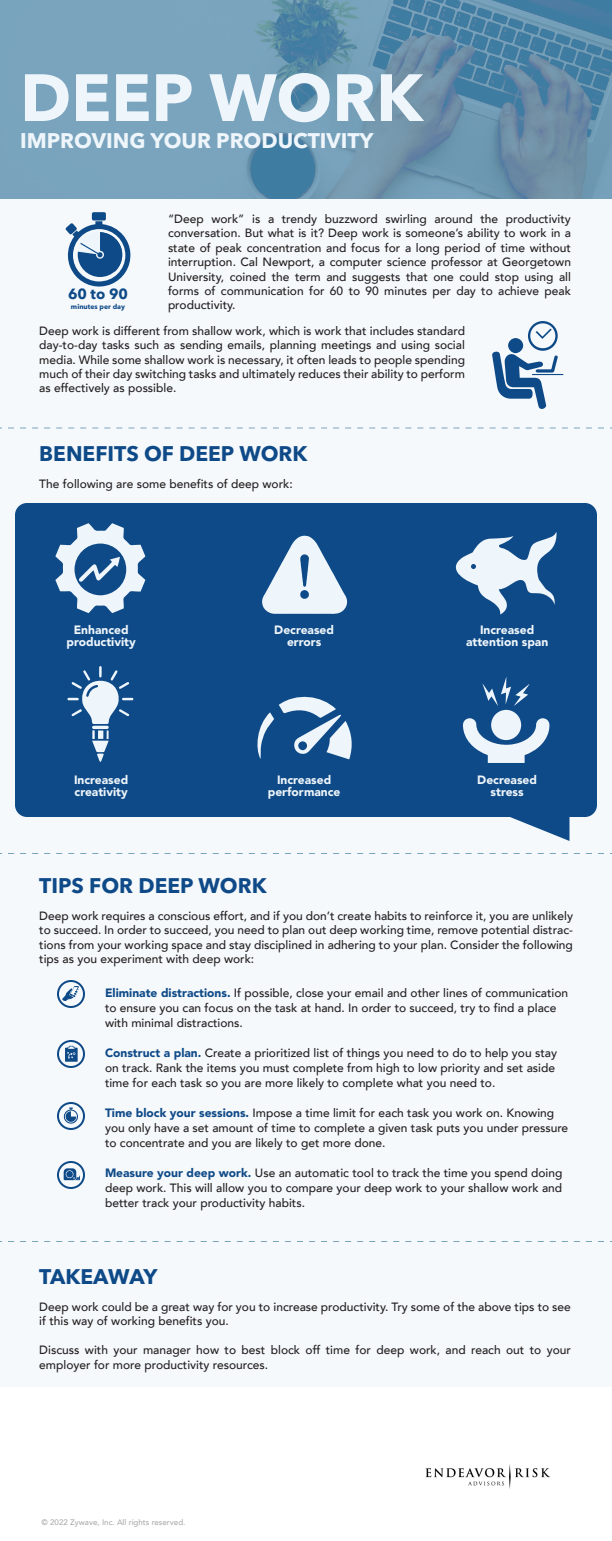
<style>
.page{position:relative;width:612px;height:1541px;background:#fff}
.page>*{position:absolute;margin:0;border:0;box-sizing:border-box;transform-origin:0 0}
.t1{font:700 66px "Avenir Next LT Pro";color:#eef6fb}
.t2{font:700 21px "Avenir Next LT Pro";color:#0f4a88}
.t3{font:700 21px "Avenir Next LT Pro";color:#eef6fb}
.t4{font:700 14.7px "Avenir Next LT Pro";color:#0f4a88}
.t5{font:500 12px/14.4px "Avenir LT";color:#231f20}
.t6{font:900 12px/12px "Avenir LT Pro";color:#eef6fb;text-align:center}
.t7{font:500 8px "Avenir LT";color:rgb(35 31 32/.38)}
.t8{font:700 6.9px "Avenir Next LT Pro";color:#0f4a88}
.s1{font-family:"Avenir LT Pro";font-weight:900;color:#0f4a88}
</style>
<div class="page">
<div style="left:0;top:199px;width:612px;height:1188px;background:#f5f9fb"></div>
<svg style="left:0;top:0;width:612px;height:199px;fill:#77a0ba"></svg>
<svg style="left:65px;top:212px;width:66px;height:75px"></svg>
<svg style="left:492px;top:321px;width:71px;height:88px"></svg>
<svg style="left:8px;top:428px;width:604px;height:1px"></svg>
<svg style="left:8px;top:853px;width:604px;height:1px"></svg>
<svg style="left:8px;top:1241px;width:604px;height:1px"></svg>
<div style="left:15px;top:503px;width:582px;height:314px;background:#0f4a88;border-radius:12px"></div>
<svg style="left:510px;top:817px;width:60px;height:24px"></svg>
<svg style="left:55px;top:523px;width:90px;height:90px"></svg>
<svg style="left:262px;top:536px;width:85px;height:78px"></svg>
<svg style="left:67px;top:666px;width:66px;height:96px"></svg>
<svg style="left:257px;top:696px;width:95px;height:63px"></svg>
<svg style="left:463px;top:718px;width:87px;height:45px"></svg>
<div style="left:491px;top:710px;width:30px;height:30px;background:#eef6fb;border-radius:50%"></div>
<svg style="left:483px;top:677px;width:47px;height:29px"></svg>
<svg style="left:455px;top:532px;width:102px;height:83px"></svg>
<div style="left:57px;top:980px;width:28px;height:28px;border:2px solid #0f4a88;border-radius:50%"></div>
<div style="left:57px;top:1040px;width:28px;height:28px;border:2px solid #0f4a88;border-radius:50%"></div>
<div style="left:57px;top:1102px;width:28px;height:28px;border:2px solid #0f4a88;border-radius:50%"></div>
<div style="left:57px;top:1161px;width:28px;height:28px;border:2px solid #0f4a88;border-radius:50%"></div>
<svg style="left:62px;top:986px;width:17px;height:15px"></svg>
<svg style="left:65px;top:1046px;width:13px;height:16px"></svg>
<svg style="left:64px;top:1107px;width:14px;height:17px"></svg>
<svg style="left:64px;top:1168px;width:16px;height:12px"></svg>
<img style="left:425px;top:1464px;width:125px;height:25px">
<h1 class="t1" style="left:20px;top:57px;width:404px">DEEP WORK</h1>
<h2 class="t3" style="left:20px;top:128px;width:355px">IMPROVING YOUR PRODUCTIVITY</h2>
<p class="t5" style="left:168px;top:212px;width:405px;text-align:justify">“Deep work” is a trendy buzzword swirling around the productivity conversation. But what is it? Deep work is someone’s ability to work in a state of peak concentration and focus for a long period of time without interruption. Cal Newport, a computer science professor at Georgetown University, coined the term and suggests that one could stop using all forms of communication for 60 to 90 minutes per day to achieve peak productivity.</p>
<p class="t5" style="left:39px;top:324px;width:427px;text-align:justify">Deep work is different from shallow work, which is work that includes standard day-to-day tasks such as sending emails, planning meetings and using social media. While some shallow work is necessary, it often leads to people spending much of their day switching tasks and ultimately reduces their ability to perform as effectively as possible.</p>
<p class="t4" style="left:68px;top:285px;width:62px">60 to 90</p>
<p class="t8" style="left:71px;top:302px;width:56px">minutes per day</p>
<h2 class="t2" style="left:39px;top:441px;width:270px">BENEFITS OF DEEP WORK</h2>
<p class="t5" style="left:39px;top:477px;width:255px">The following are some benefits of deep work:</p>
<p class="t6" style="left:67px;top:624px;width:71px">Enhanced productivity</p>
<p class="t6" style="left:274px;top:624px;width:61px">Decreased errors</p>
<p class="t6" style="left:466px;top:624px;width:84px">Increased attention span</p>
<p class="t6" style="left:74px;top:774px;width:56px;text-align:left">Increased creativity</p>
<p class="t6" style="left:268px;top:774px;width:74px">Increased performance</p>
<p class="t6" style="left:477px;top:774px;width:61px">Decreased stress</p>
<h2 class="t2" style="left:39px;top:873px;width:229px">TIPS FOR DEEP WORK</h2>
<p class="t5" style="left:39px;top:909px;width:535px;text-align:justify">Deep work requires a conscious effort, and if you don’t create habits to reinforce it, you are unlikely to succeed. In order to succeed, you need to plan out deep working time, remove potential distrac&shy;tions from your working space and stay disciplined in adhering to your plan. Consider the following tips as you experiment with deep work:</p>
<p class="t5" style="left:105px;top:986px;width:465px;line-height:15px;text-indent:-18px"><span class="s1">• Eliminate distractions.</span> If possible, close your email and other lines of communication to ensure you can focus on the task at hand. In order to succeed, try to find a place with minimal distractions.</p>
<p class="t5" style="left:105px;top:1046px;width:454px;line-height:15px;text-indent:-18px"><span class="s1">• Construct a plan.</span> Create a prioritized list of things you need to do to help you stay on track. Rank the items you must complete from high to low priority and set aside time for each task so you are more likely to complete what you need to.</p>
<p class="t5" style="left:105px;top:1106px;width:465px;line-height:15px;text-indent:-18px"><span class="s1">• Time block your sessions.</span> Impose a time limit for each task you work on. Knowing you only have a set amount of time to complete a given task puts you under pressure to concentrate and you are likely to get more done.</p>
<p class="t5" style="left:105px;top:1166px;width:459px;line-height:15px;text-align:justify;text-indent:-18px"><span class="s1">• Measure your deep work.</span> Use an automatic tool to track the time you spend doing deep work. This will allow you to compare your deep work to your shallow work and better track your productivity habits.</p>
<h2 class="t2" style="left:39px;top:1264px;width:120px">TAKEAWAY</h2>
<p class="t5" style="left:39px;top:1300px;width:533px">Deep work could be a great way for you to increase productivity. Try some of the above tips to see if this way of working benefits you.</p>
<p class="t5" style="left:39px;top:1343px;width:533px">Discuss with your manager how to best block off time for deep work, and reach out to your employer for more productivity resources.</p>
<p class="t7" style="left:42px;top:1517px;width:145px">© 2022 Zywave, Inc. All rights reserved.</p>
</div>
